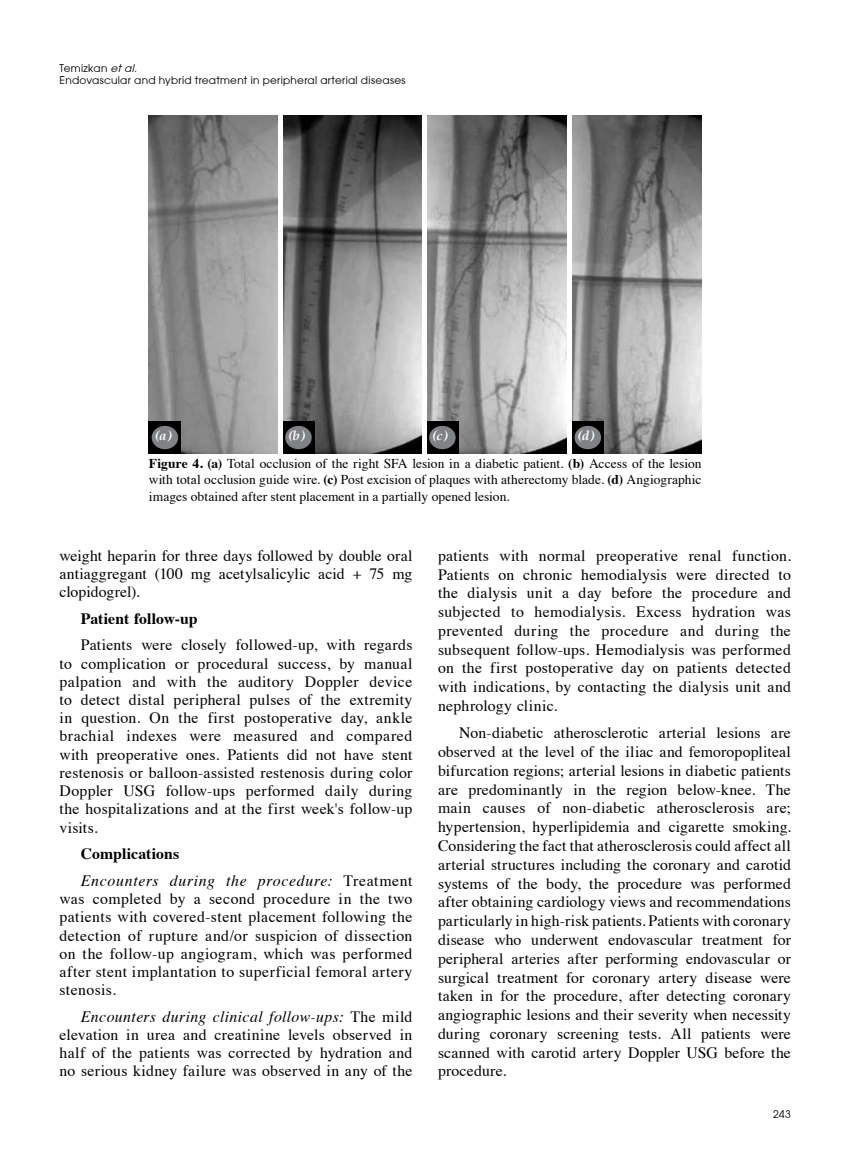
<style>
.page{position:relative;width:859px;height:1170px;background:#fff}
.page>*{position:absolute;margin:0;border:0;box-sizing:border-box;transform-origin:0 0}
.t1{font:15.75px/18.8px "Times";letter-spacing:.015em;color:#000;text-align:justify}
.t2{font:italic 15.75px/26.7px "Times";letter-spacing:.045em;color:#000}
.t3{font:700 15.75px "Times";letter-spacing:.005em;color:#000}
.t4{font:13.5px/16.5px "Times";letter-spacing:.005em;color:#000;text-align:justify}
.t5{font:italic 700 13.5px "Palatino";color:#fff}
.t6{font:10.5px/12.6px "Avant Garde";letter-spacing:.03em;color:#000}
.s1{font-style:italic}
.s2{font-weight:700}
.s3{font-weight:700;font-style:normal}
.s4{font-style:normal}
</style>
<div class="page">
<img style="left:149px;top:116px;width:552px;height:337px">
<div style="left:149px;top:421px;width:32px;height:32px;background:#000"></div>
<div style="left:152px;top:426px;width:26px;height:23px;background:#808285;border-radius:50%"></div>
<div style="left:282px;top:421px;width:33px;height:32px;background:#000"></div>
<div style="left:285px;top:426px;width:27px;height:23px;background:#808285;border-radius:50%"></div>
<div style="left:426px;top:421px;width:32px;height:32px;background:#000"></div>
<div style="left:429px;top:426px;width:27px;height:23px;background:#808285;border-radius:50%"></div>
<div style="left:572px;top:421px;width:32px;height:32px;background:#000"></div>
<div style="left:575px;top:426px;width:26px;height:23px;background:#808285;border-radius:50%"></div>
<div style="left:278px;top:115px;width:5px;height:339px;background:#fff"></div>
<div style="left:422px;top:115px;width:5px;height:339px;background:#fff"></div>
<div style="left:567px;top:115px;width:5px;height:339px;background:#fff"></div>
<p class="t6" style="left:60px;top:61px;width:348px">Temizkan <span class="s1">etal.<br></span>Endovascular and hybrid treatment in peripheral arterial diseases</p>
<p class="t5" style="left:155px;top:424px;width:18px">(a)</p>
<p class="t5" style="left:288px;top:424px;width:17px">(b)</p>
<p class="t5" style="left:432px;top:424px;width:16px">(c)</p>
<p class="t5" style="left:578px;top:424px;width:18px">(d)</p>
<p class="t4" style="left:149px;top:454px;width:554px"><span class="s2">Figure 4. (a)</span> Total occlusion of the right SFA lesion in a diabetic patient. <span class="s2">(b)</span> Access of the lesion with total occlusion guide wire. <span class="s2">(c)</span> Post excision of plaques with atherectomy blade. <span class="s2">(d)</span> Angiographic images obtained after stent placement in a partially opened lesion.</p>
<p class="t1" style="left:60px;top:545px;width:354px;line-height:18.1px">weight heparin for three days followed by double oral antiaggregant (100 mg acetylsalicylic acid + 75 mg clopidogrel).</p>
<p class="t3" style="left:81px;top:603px;width:118px">Patient follow-up</p>
<p class="t1" style="left:60px;top:634px;width:354px;line-height:18.1px;text-indent:21px">Patients were closely followed-up, with regards to complication or procedural success, by manual palpation and with the auditory Doppler device to detect distal peripheral pulses of the extremity in question. On the first postoperative day, ankle brachial indexes were measured and compared with preoperative ones. Patients did not have stent restenosis or balloon-assisted restenosis during color Doppler USG follow-ups performed daily during the hospitalizations and at the first week's follow-up visits.</p>
<p class="t2" style="left:81px;top:839px;width:333px"><span class="s3">Complications<br></span>Encounters during the procedure: <span class="s4">Treatment</span></p>
<p class="t1" style="left:60px;top:888px;width:354px;line-height:18.1px">was completed by a second procedure in the two patients with covered-stent placement following the detection of rupture and/or suspicion of dissection on the follow-up angiogram, which was performed after stent implantation to superficial femoral artery stenosis.</p>
<p class="t1" style="left:60px;top:1006px;width:354px;line-height:18.1px;text-indent:21px"><span class="s1">Encounters during clinical follow-ups:</span> The mild elevation in urea and creatinine levels observed in half of the patients was corrected by hydration and no serious kidney failure was observed in any of the</p>
<p class="t1" style="left:438px;top:544px;width:354px">patients with normal preoperative renal function.<br>Patients on chronic hemodialysis were directed to the dialysis unit a day before the procedure and subjected to hemodialysis. Excess hydration was prevented during the procedure and during the subsequent follow-ups. Hemodialysis was performed on the first postoperative day on patients detected with indications, by contacting the dialysis unit and nephrology clinic.</p>
<p class="t1" style="left:438px;top:722px;width:354px;text-indent:21px">Non-diabetic atherosclerotic arterial lesions are observed at the level of the iliac and femoropopliteal bifurcation regions; arterial lesions in diabetic patients are predominantly in the region below-knee. The main causes of non-diabetic atherosclerosis are; hypertension, hyperlipidemia and cigarette smoking.<br>Considering the fact that atherosclerosis could affect all arterial structures including the coronary and carotid systems of the body, the procedure was performed after obtaining cardiology views and recommendations particularly in high-risk patients. Patients with coronary disease who underwent endovascular treatment for peripheral arteries after performing endovascular or surgical treatment for coronary artery disease were taken in for the procedure, after detecting coronary angiographic lesions and their severity when necessity during coronary screening tests. All patients were scanned with carotid artery Doppler USG before the procedure.</p>
<p class="t6" style="left:773px;top:1107px;width:19px">243</p>
</div>
